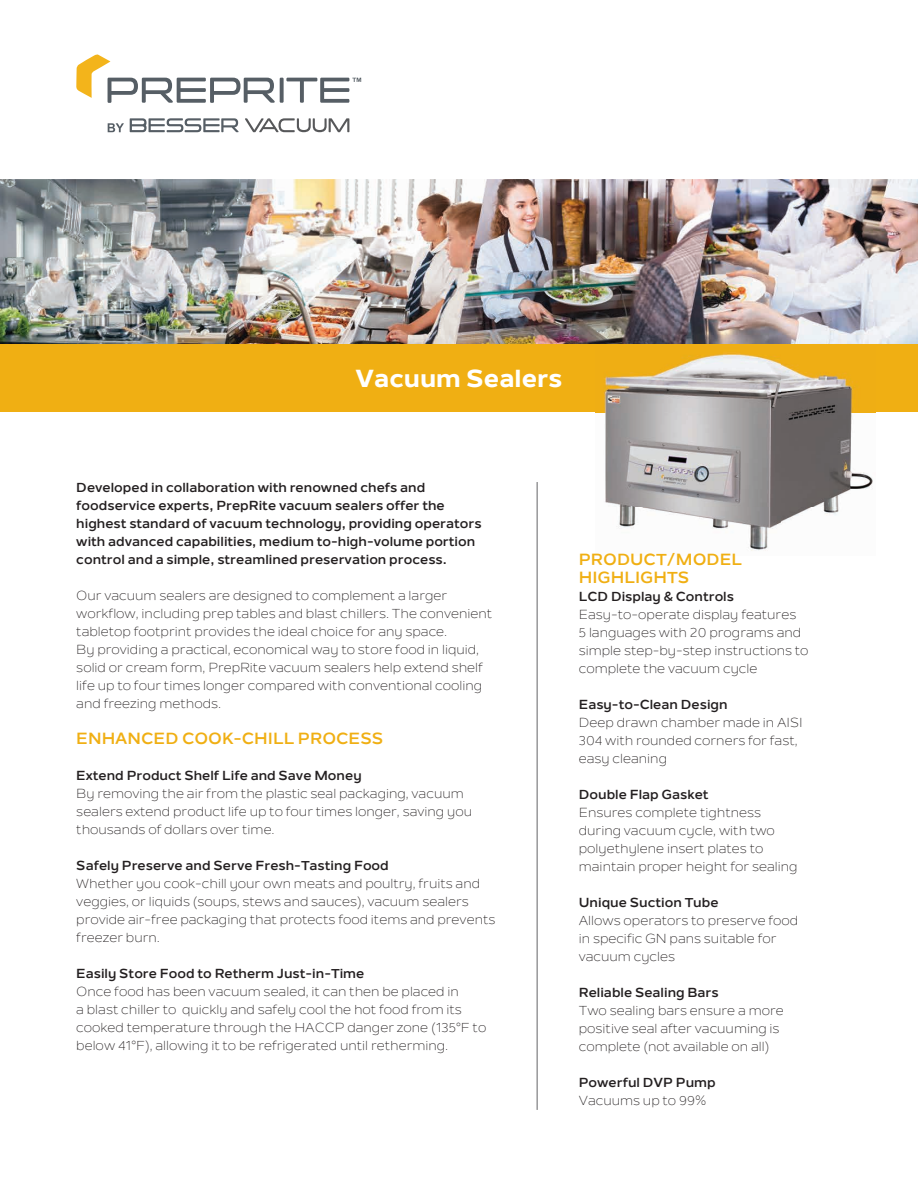
<style>
.page{position:relative;width:918px;height:1188px;background:#fff}
.page>*{position:absolute;margin:0;border:0;box-sizing:border-box;transform-origin:0 0}
.t1{font:800 24px "Nolan";color:#fff}
.t2{font:700 15.75px/18px "Nolan";color:#f0af13}
.t3{font:12.75px/18px "Nolan";color:#231f20}
.t4{font:700 12.75px/18px "Nolan";color:#231f20}
</style>
<div class="page">
<img style="left:0;top:179px;width:918px;height:169px">
<div style="left:1px;top:345px;width:917px;height:67px;background:#f0af13"></div>
<img style="left:595px;top:352px;width:280px;height:199px">
<hr style="left:537px;top:482px;width:1px;height:628px;background:#636366">
<svg style="left:280px;top:78px;width:4px;height:25px"></svg>
<svg style="left:76px;top:54px;width:199px;height:49px"></svg>
<svg style="left:286px;top:78px;width:75px;height:25px"></svg>
<svg style="left:108px;top:123px;width:16px;height:9px"></svg>
<svg style="left:130px;top:118px;width:109px;height:14px"></svg>
<svg style="left:245px;top:118px;width:104px;height:14px"></svg>
<h1 class="t1" style="left:356px;top:364px;width:208px">Vacuum Sealers</h1>
<p class="t4" style="left:76px;top:478px;width:407px">Developed in collaboration with renowned chefs and foodservice experts, PrepRite vacuum sealers offer the highest standard of vacuum technology, providing operators with advanced capabilities, medium to-high-volume portion control and a simple, streamlined preservation process.</p>
<p class="t3" style="left:76px;top:586px;width:418px">Our vacuum sealers are designed to complement a larger workflow, including prep tables and blast chillers. The convenient tabletop footprint provides the ideal choice for any space.<br>By providing a practical, economical way to store food in liquid, solid or cream form, PrepRite vacuum sealers help extend shelf life up to four times longer compared with conventional cooling and freezing methods.</p>
<p class="t2" style="left:76px;top:729px;width:309px">ENHANCED COOK-CHILL PROCESS</p>
<p class="t4" style="left:76px;top:766px;width:287px">Extend Product Shelf Life and Save Money</p>
<p class="t3" style="left:76px;top:784px;width:397px">By removing the air from the plastic seal packaging, vacuum sealers extend product life up to four times longer, saving you thousands of dollars over time.</p>
<p class="t4" style="left:76px;top:856px;width:314px">Safely Preserve and Serve Fresh-Tasting Food</p>
<p class="t3" style="left:76px;top:874px;width:421px">Whether you cook-chill your own meats and poultry, fruits and veggies, or liquids (soups, stews and sauces), vacuum sealers provide air-free packaging that protects food items and prevents freezer burn.</p>
<p class="t4" style="left:76px;top:964px;width:290px">Easily Store Food to Retherm Just-in-Time</p>
<p class="t3" style="left:76px;top:982px;width:412px">Once food has been vacuum sealed, it can then be placed in<br>a blast chiller to quickly and safely cool the hot food from its cooked temperature through the HACCP danger zone (135°F to below 41°F), allowing it to be refrigerated until retherming.</p>
<p class="t2" style="left:579px;top:551px;width:165px">PRODUCT/MODEL<br>HIGHLIGHTS</p>
<p class="t4" style="left:579px;top:588px;width:157px">LCD Display &amp; Controls</p>
<p class="t3" style="left:579px;top:606px;width:231px">Easy-to-operate display features<br>5 languages with 20 programs and simple step-by-step instructions to complete the vacuum cycle</p>
<p class="t4" style="left:579px;top:696px;width:150px">Easy-to-Clean Design</p>
<p class="t3" style="left:579px;top:714px;width:226px">Deep drawn chamber made in AISI<br>304 with rounded corners for fast, easy cleaning</p>
<p class="t4" style="left:579px;top:786px;width:131px">Double Flap Gasket</p>
<p class="t3" style="left:579px;top:804px;width:220px">Ensures complete tightness during vacuum cycle, with two polyethylene insert plates to maintain proper height for sealing</p>
<p class="t4" style="left:579px;top:894px;width:141px">Unique Suction Tube</p>
<p class="t3" style="left:579px;top:912px;width:221px">Allows operators to preserve food in specific GN pans suitable for vacuum cycles</p>
<p class="t4" style="left:579px;top:984px;width:141px">Reliable Sealing Bars</p>
<p class="t3" style="left:579px;top:1002px;width:207px">Two sealing bars ensure a more positive seal after vacuuming is complete (not available on all)</p>
<p class="t4" style="left:579px;top:1074px;width:138px">Powerful DVP Pump</p>
<p class="t3" style="left:579px;top:1092px;width:129px">Vacuums up to 99%</p>
</div>
